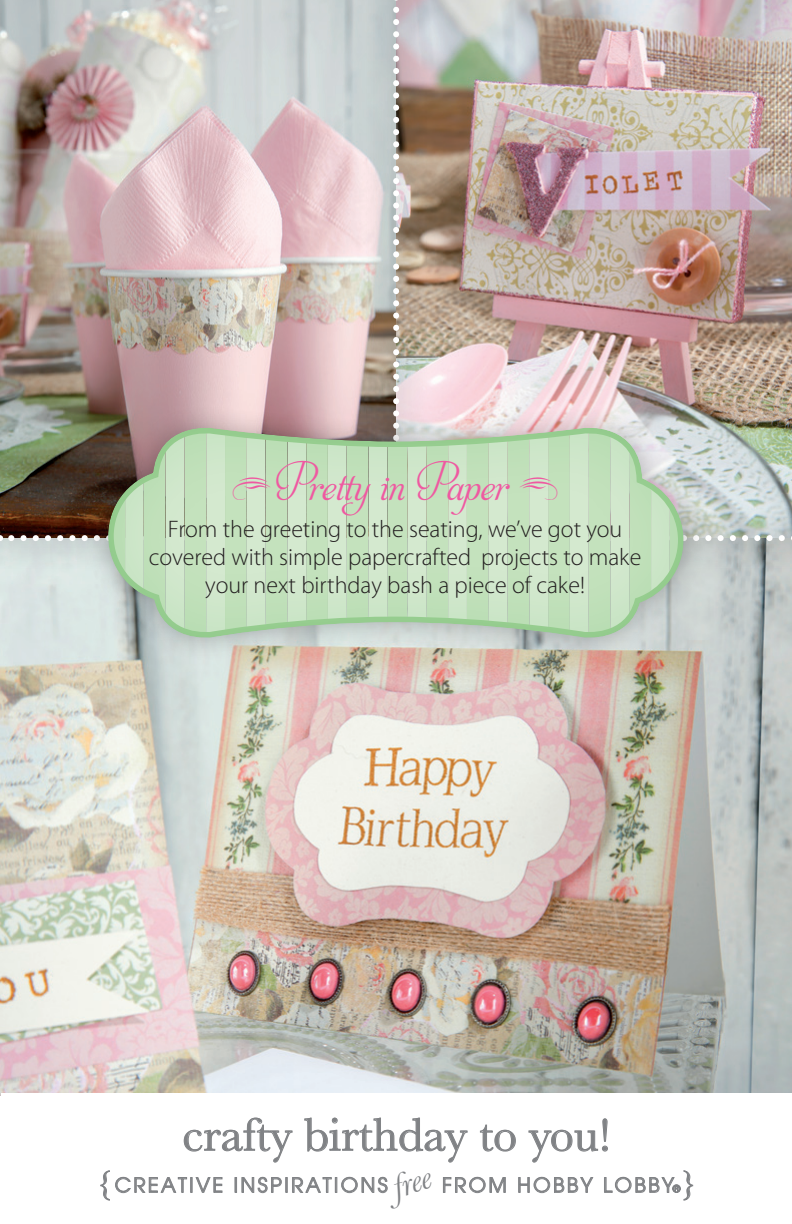
<style>
.page{position:relative;width:792px;height:1224px;background:#fff}
.page>*{position:absolute;margin:0;border:0;box-sizing:border-box;transform-origin:0 0}
.t1{font:48px "Baskerville";color:#808285}
.t2{font:italic 36px "Baskerville";color:#808285}
.t3{font:32px "Baskerville";color:#808285}
.t4{font:31.6px "Aphrodite Text";color:#ef59a1}
.t5{font:300 24px/28px "Myriad Pro";color:#231f20;text-align:center}
.t6{font:20px "Avant Garde";letter-spacing:.12em;color:#808285}
.s1{font-family:"Aphrodite Contextual"}
.s2{font-family:"Baskerville";font-size:32px}
</style>
<div class="page">
<img style="left:0;top:0;width:11px;height:507px">
<img style="left:0;top:570px;width:792px;height:525px">
<div style="left:1px;top:1094px;width:791px;height:130px;background:#fff"></div>
<svg style="left:184px;top:1118px;width:109px;height:45px"></svg>
<svg style="left:304px;top:1118px;width:164px;height:45px"></svg>
<svg style="left:480px;top:1125px;width:36px;height:27px"></svg>
<svg style="left:528px;top:1118px;width:80px;height:45px"></svg>
<svg style="left:101px;top:1171px;width:121px;height:29px"></svg>
<svg style="left:235px;top:1177px;width:153px;height:16px"></svg>
<svg style="left:443px;top:1177px;width:63px;height:16px"></svg>
<svg style="left:518px;top:1177px;width:75px;height:16px"></svg>
<svg style="left:604px;top:1170px;width:89px;height:31px"></svg>
<div style="left:84px;top:403px;width:624px;height:259px;background:#231f20;opacity:.3"></div>
<div style="left:105px;top:426px;width:579px;height:215px;background:#3ab54a;opacity:.15"></div>
<img style="left:11px;top:0;width:781px;height:635px">
<p class="t4" style="left:274px;top:470px;width:236px"><span class="s1">P</span>retty in <span class="s1">P</span>aper</p>
<p class="t5" style="left:149px;top:515px;width:494px">From the greeting to the seating, we’ve got you covered with simple papercrafted projects to make your next birthday bash a piece of cake!</p>
<p class="t1" style="left:183px;top:1107px;width:430px">crafty birthday to you!</p>
<p class="t6" style="left:97px;top:1173px;width:292px"><span class="s2">{</span>CREATIVE INSPIRATIONS</p>
<p class="t6" style="left:442px;top:1173px;width:233px">FROM HOBBY LOBBY</p>
<p class="t2" style="left:387px;top:1168px;width:41px;rotate:-18deg">free</p>
<p class="t3" style="left:681px;top:1163px;width:17px">}</p>
</div>
